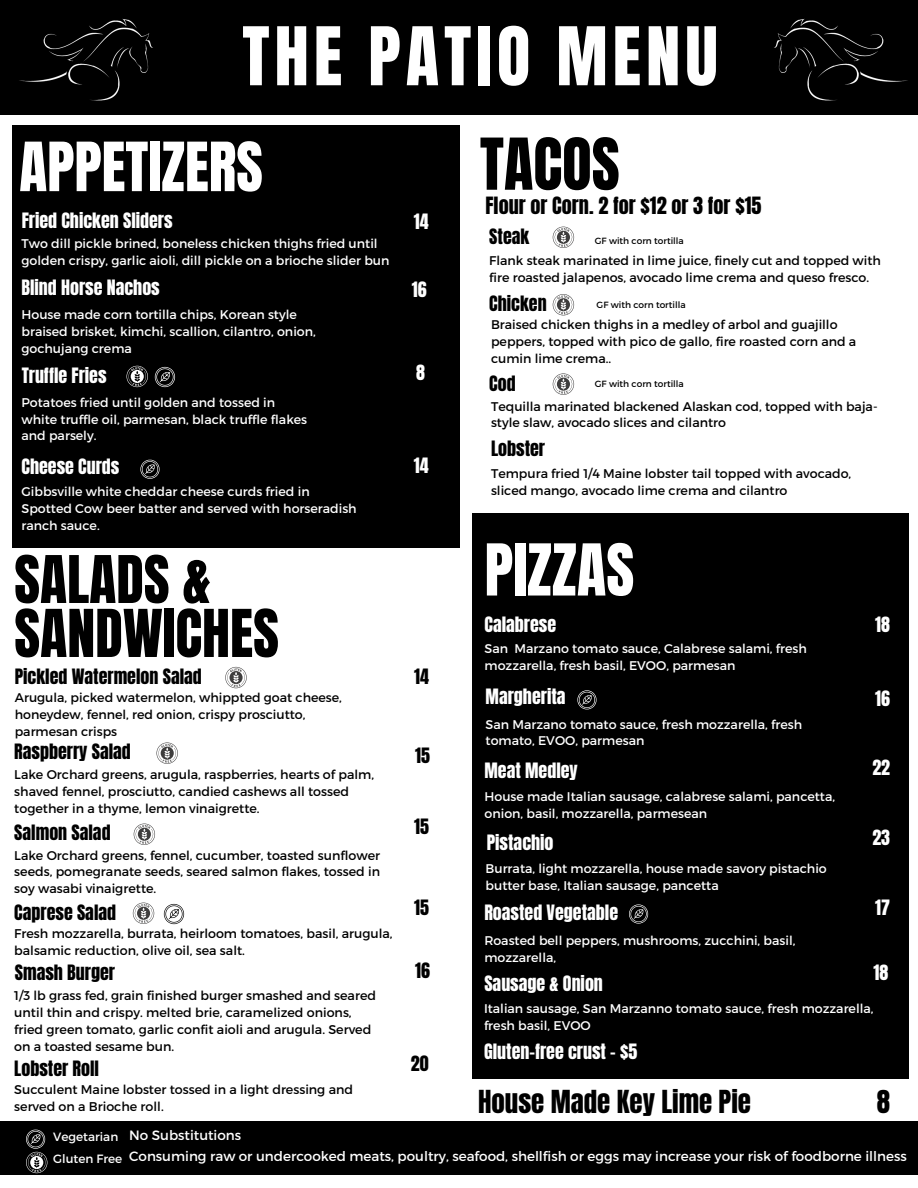
<style>
.page{position:relative;width:918px;height:1188px;background:#fff}
.page>*{position:absolute;margin:0;border:0;box-sizing:border-box;transform-origin:0 0}
.t1{font:68.7px "Anton";letter-spacing:.075em;color:#fff}
.t2{font:60.75px "Anton";color:#fff}
.t3{font:60.75px "Anton";color:#000}
.t4{font:57.75px "Anton";color:#fff}
.t5{font:56.1px "Anton";color:#000}
.t6{font:55.8px "Anton";color:#000}
.t7{font:27px "Anton";color:#000}
.t8{font:20.25px "Anton";color:#000}
.t9{font:18px "Anton";color:#fff}
.t10{font:18px "Anton";color:#000}
.t11{font:13.5px "Montserrat";color:#fff}
.t12{font:12.6px/17px "Montserrat";color:#000}
.t13{font:12.6px/16.8px "Montserrat";color:#fff}
.t14{font:12px "Montserrat";color:#fff}
.t15{font:9px "Montserrat";color:#000}
</style>
<div class="page">
<div style="left:12px;top:126px;width:447px;height:422px;background:#000"></div>
<div style="left:0;top:0;width:918px;height:115px;background:#000"></div>
<div style="left:472px;top:513px;width:436px;height:565px;background:#000"></div>
<div style="left:0;top:1121px;width:918px;height:54px;background:#000"></div>
<svg style="left:26px;top:1130px;width:21px;height:43px"></svg>
<svg style="left:133px;top:903px;width:21px;height:21px"></svg>
<svg style="left:155px;top:367px;width:20px;height:20px"></svg>
<svg style="left:577px;top:690px;width:20px;height:19px"></svg>
<img style="left:19px;top:18px;width:134px;height:83px">
<img style="left:774px;top:18px;width:134px;height:83px">
<svg style="left:164px;top:904px;width:20px;height:20px"></svg>
<svg style="left:225px;top:667px;width:22px;height:21px"></svg>
<svg style="left:156px;top:742px;width:22px;height:22px"></svg>
<svg style="left:134px;top:824px;width:21px;height:21px"></svg>
<svg style="left:140px;top:460px;width:20px;height:19px"></svg>
<svg style="left:127px;top:366px;width:21px;height:21px"></svg>
<svg style="left:553px;top:227px;width:21px;height:21px"></svg>
<svg style="left:553px;top:373px;width:21px;height:22px"></svg>
<svg style="left:553px;top:294px;width:21px;height:21px"></svg>
<svg style="left:629px;top:904px;width:19px;height:20px"></svg>
<p class="t1" style="left:242px;top:7px;width:477px">THE PATIO MENU</p>
<p class="t4" style="left:19px;top:125px;width:245px">APPETIZERS</p>
<p class="t9" style="left:22px;top:208px;width:152px">Fried Chicken Sliders</p>
<p class="t13" style="left:22px;top:234px;width:370px">Two dill pickle brined, boneless chicken thighs fried until golden crispy, garlic aioli, dill pickle on a brioche slider bun</p>
<p class="t9" style="left:414px;top:208px;width:16px">14</p>
<p class="t9" style="left:22px;top:275px;width:140px">Blind Horse Nachos</p>
<p class="t9" style="left:412px;top:276px;width:16px">16</p>
<p class="t13" style="left:22px;top:306px;width:296px">House made corn tortilla chips, Korean style braised brisket, kimchi, scallion, cilantro, onion, gochujang crema</p>
<p class="t9" style="left:22px;top:363px;width:86px">Truffle Fries</p>
<p class="t13" style="left:22px;top:393px;width:287px">Potatoes fried until golden and tossed in white truffle oil, parmesan, black truffle flakes and parsely.</p>
<p class="t9" style="left:22px;top:454px;width:99px">Cheese Curds</p>
<p class="t13" style="left:22px;top:483px;width:337px">Gibbsville white cheddar cheese curds fried in<br>Spotted Cow beer batter and served with horseradish ranch sauce.</p>
<p class="t6" style="left:14px;top:539px;width:198px">SALADS &amp;</p>
<p class="t5" style="left:14px;top:593px;width:266px">SANDWICHES</p>
<p class="t10" style="left:15px;top:664px;width:189px">Pickled Watermelon Salad</p>
<p class="t12" style="left:15px;top:688px;width:329px">Arugula, picked watermelon, whippted goat cheese, honeydew, fennel, red onion, crispy prosciutto, parmesan crisps</p>
<p class="t10" style="left:14px;top:739px;width:118px">Raspberry Salad</p>
<p class="t12" style="left:14px;top:765px;width:361px">Lake Orchard greens, arugula, raspberries, hearts of palm, shaved fennel, prosciutto, candied cashews all tossed together in a thyme, lemon vinaigrette.</p>
<p class="t10" style="left:14px;top:819px;width:98px">Salmon Salad</p>
<p class="t12" style="left:14px;top:846px;width:367px;text-align:justify">Lake Orchard greens, fennel, cucumber, toasted sunflower seeds, pomegranate seeds, seared salmon flakes, tossed in soy wasabi vinaigrette.</p>
<p class="t10" style="left:14px;top:899px;width:103px">Caprese Salad</p>
<p class="t12" style="left:14px;top:925px;width:380px">Fresh mozzarella, burrata, heirloom tomatoes, basil, arugula, balsamic reduction, olive oil, sea salt.</p>
<p class="t10" style="left:15px;top:960px;width:102px">Smash Burger</p>
<p class="t12" style="left:14px;top:986px;width:363px">1/3 lb grass fed, grain finished burger smashed and seared until thin and crispy. melted brie, caramelized onions, fried green tomato, garlic confit aioli and arugula. Served on a toasted sesame bun.</p>
<p class="t10" style="left:14px;top:1056px;width:86px">Lobster Roll</p>
<p class="t12" style="left:14px;top:1081px;width:340px">Succulent Maine lobster tossed in a light dressing and served on a Brioche roll.</p>
<p class="t9" style="left:416px;top:360px;width:10px">8</p>
<p class="t9" style="left:414px;top:452px;width:16px">14</p>
<p class="t10" style="left:414px;top:664px;width:16px">14</p>
<p class="t10" style="left:415px;top:742px;width:16px">15</p>
<p class="t10" style="left:414px;top:814px;width:16px">15</p>
<p class="t10" style="left:414px;top:895px;width:16px">15</p>
<p class="t10" style="left:415px;top:957px;width:16px">16</p>
<p class="t10" style="left:411px;top:1050px;width:19px">20</p>
<p class="t3" style="left:480px;top:121px;width:141px">TACOS</p>
<p class="t8" style="left:486px;top:191px;width:277px">Flour or Corn. 2 for $12 or 3 for $15</p>
<p class="t10" style="left:489px;top:224px;width:42px">Steak</p>
<p class="t15" style="left:595px;top:235px;width:91px">GF with corn tortilla</p>
<p class="t12" style="left:489px;top:251px;width:393px">Flank steak marinated in lime juice, finely cut and topped with fire roasted jalapenos, avocado lime crema and queso fresco.</p>
<p class="t10" style="left:489px;top:290px;width:59px">Chicken</p>
<p class="t15" style="left:597px;top:299px;width:91px">GF with corn tortilla</p>
<p class="t12" style="left:491px;top:316px;width:367px">Braised chicken thighs in a medley of arbol and guajillo peppers, topped with pico de gallo, fire roasted corn and a cumin lime crema..</p>
<p class="t10" style="left:489px;top:370px;width:28px">Cod</p>
<p class="t15" style="left:595px;top:378px;width:91px">GF with corn tortilla</p>
<p class="t12" style="left:491px;top:397px;width:388px">Tequilla marinated blackened Alaskan cod, topped with baja&shy;style slaw, avocado slices and cilantro</p>
<p class="t12" style="left:491px;top:465px;width:362px">Tempura fried 1/4 Maine lobster tail topped with avocado, sliced mango, avocado lime crema and cilantro</p>
<p class="t10" style="left:491px;top:435px;width:56px">Lobster</p>
<p class="t2" style="left:485px;top:526px;width:151px">PIZZAS</p>
<p class="t9" style="left:485px;top:611px;width:73px">Calabrese</p>
<p class="t13" style="left:485px;top:640px;width:324px">San Marzano tomato sauce, Calabrese salami, fresh mozzarella, fresh basil, EVOO, parmesan</p>
<p class="t9" style="left:486px;top:684px;width:82px">Margherita</p>
<p class="t13" style="left:486px;top:715px;width:318px">San Marzano tomato sauce, fresh mozzarella, fresh tomato, EVOO, parmesan</p>
<p class="t9" style="left:485px;top:758px;width:95px">Meat Medley</p>
<p class="t13" style="left:485px;top:788px;width:352px">House made Italian sausage, calabrese salami, pancetta, onion, basil, mozzarella, parmesean</p>
<p class="t9" style="left:487px;top:830px;width:68px">Pistachio</p>
<p class="t13" style="left:486px;top:860px;width:343px">Burrata, light mozzarella, house made savory pistachio butter base, Italian sausage, pancetta</p>
<p class="t9" style="left:484px;top:899px;width:135px">Roasted Vegetable</p>
<p class="t9" style="left:875px;top:611px;width:16px">18</p>
<p class="t9" style="left:875px;top:685px;width:16px">16</p>
<p class="t9" style="left:872px;top:755px;width:19px">22</p>
<p class="t9" style="left:872px;top:824px;width:19px">23</p>
<p class="t9" style="left:875px;top:895px;width:16px">17</p>
<p class="t13" style="left:484px;top:931px;width:313px">Roasted bell peppers, mushrooms, zucchini, basil, mozzarella,</p>
<p class="t9" style="left:874px;top:959px;width:16px">18</p>
<p class="t9" style="left:484px;top:971px;width:120px">Sausage &amp; Onion</p>
<p class="t13" style="left:484px;top:999px;width:391px">Italian sausage, San Marzanno tomato sauce, fresh mozzarella, fresh basil, EVOO</p>
<p class="t9" style="left:484px;top:1039px;width:155px">Gluten-free crust - $5</p>
<p class="t7" style="left:478px;top:1082px;width:275px">House Made Key Lime Pie</p>
<p class="t7" style="left:877px;top:1082px;width:15px">8</p>
<p class="t11" style="left:129px;top:1126px;width:114px">No Substitutions</p>
<p class="t11" style="left:129px;top:1147px;width:779px">Consuming raw or undercooked meats, poultry, seafood, shellfish or eggs may increase your risk of foodborne illness</p>
<p class="t14" style="left:53px;top:1129px;width:67px">Vegetarian</p>
<p class="t14" style="left:53px;top:1151px;width:71px">Gluten Free</p>
</div>
